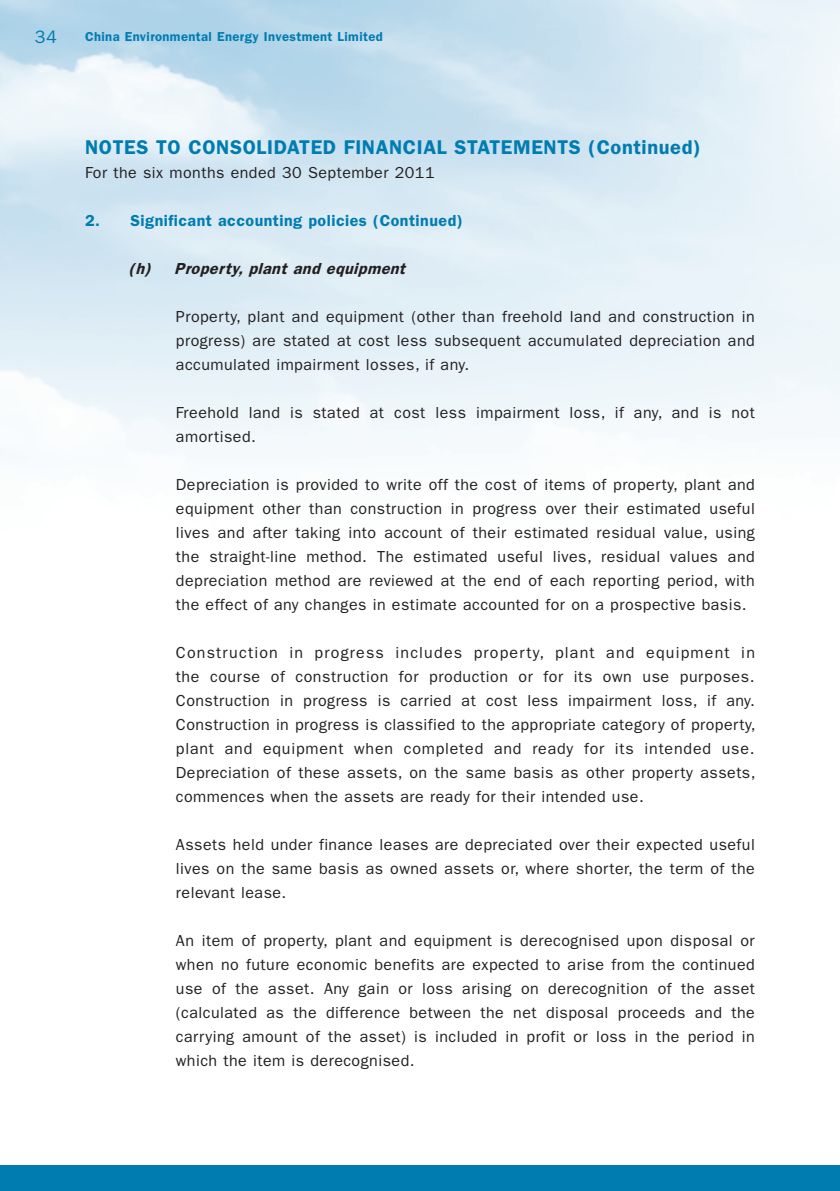
<style>
.page{position:relative;width:840px;height:1191px;background:#fff}
.page>*{position:absolute;margin:0;border:0;box-sizing:border-box;transform-origin:0 0}
.Heading_1{font:600 20px "ITC Franklin Gothic Std";letter-spacing:.03em;color:#007cb1}
.t1{font:18px "ITC Franklin Gothic Std";color:#007cb1}
.Body_Text{font:16px/24px "ITC Franklin Gothic Std";letter-spacing:.03em;color:#231f20;text-align:justify}
.Heading_2{font:600 16px "ITC Franklin Gothic Std";letter-spacing:.03em;color:#007cb1}
.Heading_3{font:italic 600 16px "ITC Franklin Gothic Std";color:#231f20}
.t2{font:600 13px "ITC Franklin Gothic Std";letter-spacing:.03em;color:#007cb1}
</style>
<div class="page">
<div style="left:0;top:1165px;width:839px;height:26px;background:#007cb1"></div>
<svg style="left:839px;top:1165px;width:1px;height:26px"></svg>
<p class="t1" style="left:35px;top:27px;width:24px">34</p>
<p class="t2" style="left:85px;top:29px;width:299px">China Environmental Energy Investment Limited</p>
<p class="Heading_1" style="left:85px;top:135px;width:616px">NOTES TO CONSOLIDATED FINANCIAL STATEMENTS (Continued)</p>
<p class="Body_Text" style="left:85px;top:161px;width:351px">For the six months ended 30 September 2011</p>
<p class="Heading_2" style="left:85px;top:211px;width:379px">2. Significant accounting policies (Continued)</p>
<p class="Heading_3" style="left:129px;top:259px;width:282px">(h) Property, plant and equipment</p>
<p class="Body_Text" style="left:176px;top:305px;width:580px">Property, plant and equipment (other than freehold land and construction in progress) are stated at cost less subsequent accumulated depreciation and accumulated impairment losses, if any.</p>
<p class="Body_Text" style="left:176px;top:401px;width:580px">Freehold land is stated at cost less impairment loss, if any, and is not amortised.</p>
<p class="Body_Text" style="left:176px;top:473px;width:580px">Depreciation is provided to write off the cost of items of property, plant and equipment other than construction in progress over their estimated useful lives and after taking into account of their estimated residual value, using the straight-line method. The estimated useful lives, residual values and depreciation method are reviewed at the end of each reporting period, with the effect of any changes in estimate accounted for on a prospective basis.</p>
<p class="Body_Text" style="left:176px;top:641px;width:581px">Construction in progress includes property, plant and equipment in the course of construction for production or for its own use purposes.<br>Construction in progress is carried at cost less impairment loss, if any.<br>Construction in progress is classified to the appropriate category of property, plant and equipment when completed and ready for its intended use.<br>Depreciation of these assets, on the same basis as other property assets, commences when the assets are ready for their intended use.</p>
<p class="Body_Text" style="left:176px;top:833px;width:580px">Assets held under finance leases are depreciated over their expected useful lives on the same basis as owned assets or, where shorter, the term of the relevant lease.</p>
<p class="Body_Text" style="left:176px;top:929px;width:580px">An item of property, plant and equipment is derecognised upon disposal or when no future economic benefits are expected to arise from the continued use of the asset. Any gain or loss arising on derecognition of the asset (calculated as the difference between the net disposal proceeds and the carrying amount of the asset) is included in profit or loss in the period in which the item is derecognised.</p>
</div>
